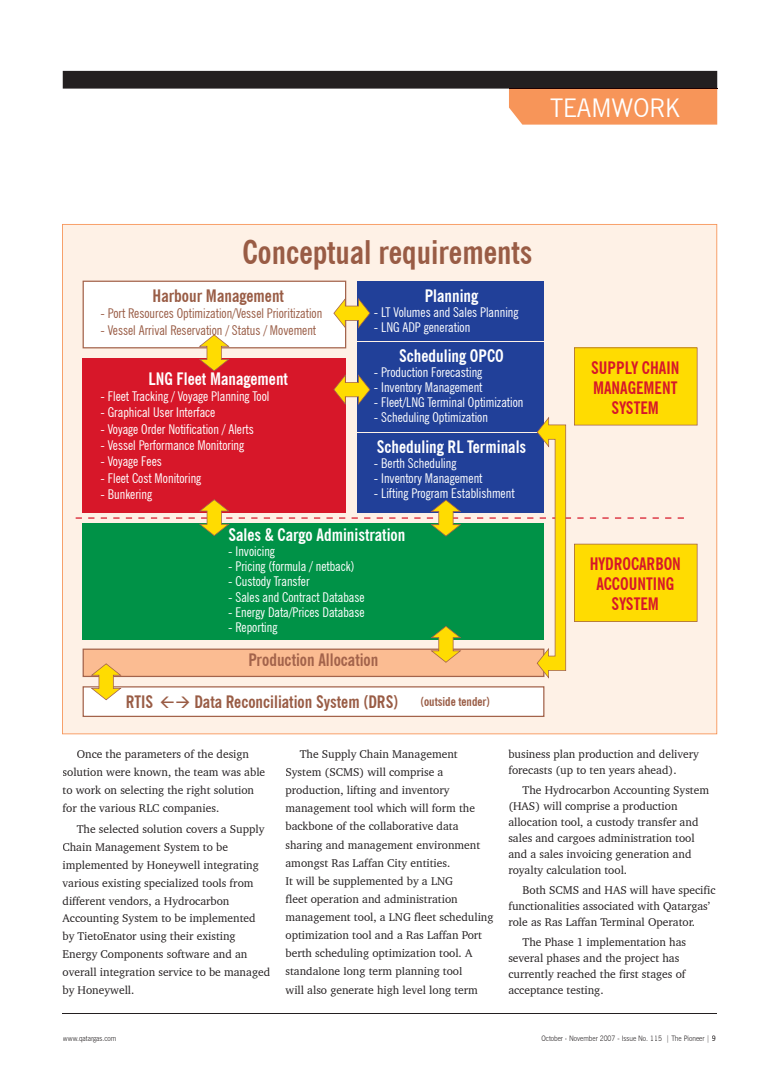
<style>
.page{position:relative;width:780px;height:1088px;background:#fff}
.page>*{position:absolute;margin:0;border:0;box-sizing:border-box;transform-origin:0 0}
.t1{font:700 condensed 32.5px "News Gothic BT";color:#995c45}
.t2{font:25.75px "News Gothic BT";color:#fff;scale:.93 1}
.t3{font:700 condensed 17.12px "News Gothic BT";color:#fff}
.t4{font:700 condensed 17.12px/20px "News Gothic BT";color:#d71729;text-align:center}
.t5{font:700 condensed 17.12px "News Gothic BT";color:#995c45}
.t6{font:700 condensed 17.12px "News Gothic BT";color:#a3634b}
.t7{font:condensed 13.5px "News Gothic BT";color:#fff}
.t8{font:condensed 13.5px "News Gothic BT";color:#995c45}
.t9{font:700 condensed 12.25px "News Gothic BT";color:#995c45}
.t10{font:11.5px/18.1px "Charter BT";color:#231f20}
.t11{font:300 7.5px "News Gothic BT";color:#231f20;scale:.89 1}
.s1{font-weight:600}
</style>
<div class="page">
<hr style="left:63px;top:1013px;width:654px;height:1px;background:#231f20">
<svg style="left:63px;top:71px;width:654px;height:54px"></svg>
<hr style="left:509px;top:88px;width:208px;height:1px;background:#1d0000">
<div style="left:62px;top:224px;width:655px;height:510px;background:#fef1e6"></div>
<svg style="left:76px;top:281px;width:621px;height:436px;background:#a29c85"></svg>
<h2 class="t2" style="left:550px;top:93px;width:141px">TEAMWORK</h2>
<h1 class="t1" style="left:242px;top:232px;width:291px">Conceptual requirements</h1>
<h3 class="t5" style="left:153px;top:285px;width:133px">Harbour Management</h3>
<p class="t8" style="left:101px;top:305px;width:223px">- Port Resources Optimization/Vessel Prioritization</p>
<p class="t8" style="left:101px;top:322px;width:217px">- Vessel Arrival Reservation / Status / Movement</p>
<h3 class="t3" style="left:148px;top:368px;width:141px">LNG Fleet Management</h3>
<p class="t7" style="left:101px;top:388px;width:170px">- Fleet Tracking / Voyage Planning Tool</p>
<p class="t7" style="left:101px;top:404px;width:116px">- Graphical User Interface</p>
<p class="t7" style="left:101px;top:421px;width:155px">- Voyage Order Notification / Alerts</p>
<p class="t7" style="left:101px;top:437px;width:145px">- Vessel Performance Monitoring</p>
<p class="t7" style="left:101px;top:453px;width:63px">- Voyage Fees</p>
<p class="t7" style="left:101px;top:470px;width:102px">- Fleet Cost Monitoring</p>
<p class="t7" style="left:101px;top:486px;width:53px">- Bunkering</p>
<h3 class="t3" style="left:424px;top:285px;width:55px">Planning</h3>
<p class="t7" style="left:374px;top:304px;width:146px">- LT Volumes and Sales Planning</p>
<p class="t7" style="left:374px;top:319px;width:98px">- LNG ADP generation</p>
<h3 class="t3" style="left:399px;top:345px;width:106px">Scheduling OPCO</h3>
<p class="t7" style="left:374px;top:364px;width:110px">- Production Forecasting</p>
<p class="t7" style="left:374px;top:379px;width:110px">- Inventory Management</p>
<p class="t7" style="left:374px;top:394px;width:151px">- Fleet/LNG Terminal Optimization</p>
<p class="t7" style="left:374px;top:409px;width:115px">- Scheduling Optimization</p>
<h3 class="t3" style="left:377px;top:436px;width:151px">Scheduling RL Terminals</h3>
<p class="t7" style="left:374px;top:455px;width:84px">- Berth Scheduling</p>
<p class="t7" style="left:374px;top:470px;width:110px">- Inventory Management</p>
<p class="t7" style="left:374px;top:485px;width:142px">- Lifting Program Establishment</p>
<h3 class="t3" style="left:228px;top:524px;width:178px">Sales &amp; Cargo Administration</h3>
<p class="t7" style="left:228px;top:543px;width:48px">- Invoicing</p>
<p class="t7" style="left:228px;top:558px;width:128px">- Pricing (formula / netback)</p>
<p class="t7" style="left:228px;top:573px;width:83px">- Custody Transfer</p>
<p class="t7" style="left:228px;top:588px;width:138px">- Sales and Contract Database</p>
<p class="t7" style="left:228px;top:604px;width:138px">- Energy Data/Prices Database</p>
<p class="t7" style="left:228px;top:619px;width:51px">- Reporting</p>
<h3 class="t6" style="left:248px;top:650px;width:132px">Production Allocation</h3>
<h3 class="t5" style="left:126px;top:691px;width:29px">RTIS</h3>
<h3 class="t5" style="left:175px;top:691px;width:225px">→ Data Reconciliation System (DRS)</h3>
<p class="t9" style="left:420px;top:694px;width:71px">(outside tender)</p>
<h3 class="t4" style="left:591px;top:357px;width:90px">SUPPLY CHAIN<br>MANAGEMENT<br>SYSTEM</h3>
<h3 class="t4" style="left:589px;top:554px;width:93px">HYDROCARBON<br>ACCOUNTING<br>SYSTEM</h3>
<p class="t10" style="left:63px;top:745px;width:204px;text-indent:14px">Once the parameters of the design solution were known, the team was able to work on selecting the right solution for the various RLC companies.</p>
<p class="t10" style="left:63px;top:820px;width:209px;text-indent:14px">The selected solution covers a Supply Chain Management System to be implemented by Honeywell integrating various existing specialized tools from different vendors, a Hydrocarbon Accounting System to be implemented by TietoEnator using their existing Energy Components software and an overall integration service to be managed by Honeywell.</p>
<p class="t10" style="left:285px;top:745px;width:209px;text-indent:14px">The Supply Chain Management System (SCMS) will comprise a production, lifting and inventory management tool which will form the backbone of the collaborative data sharing and management environment amongst Ras Laffan City entities.<br>It will be supplemented by a LNG<br>fleet operation and administration management tool, a LNG fleet scheduling optimization tool and a Ras Laffan Port berth scheduling optimization tool. A standalone long term planning tool<br>will also generate high level long term</p>
<p class="t10" style="left:508px;top:746px;width:192px;line-height:16.1px">business plan production and delivery forecasts (up to ten years ahead).</p>
<p class="t10" style="left:508px;top:781px;width:202px;line-height:16.1px;text-indent:14px">The Hydrocarbon Accounting System (HAS) will comprise a production allocation tool, a custody transfer and sales and cargoes administration tool and a sales invoicing generation and royalty calculation tool.</p>
<p class="t10" style="left:508px;top:881px;width:209px;line-height:16.1px;text-indent:14px">Both SCMS and HAS will have specific functionalities associated with Qatargas’ role as Ras Laffan Terminal Operator.</p>
<p class="t10" style="left:508px;top:933px;width:179px;line-height:16.1px;text-indent:14px">The Phase 1 implementation has several phases and the project has currently reached the first stages of acceptance testing.</p>
<p class="t11" style="left:63px;top:1033px;width:62px">www.qatargas.com</p>
<p class="t11" style="left:541px;top:1033px;width:197px">October - November 2007 - Issue No. 115 | The Pioneer | <span class="s1">9</span></p>
</div>
